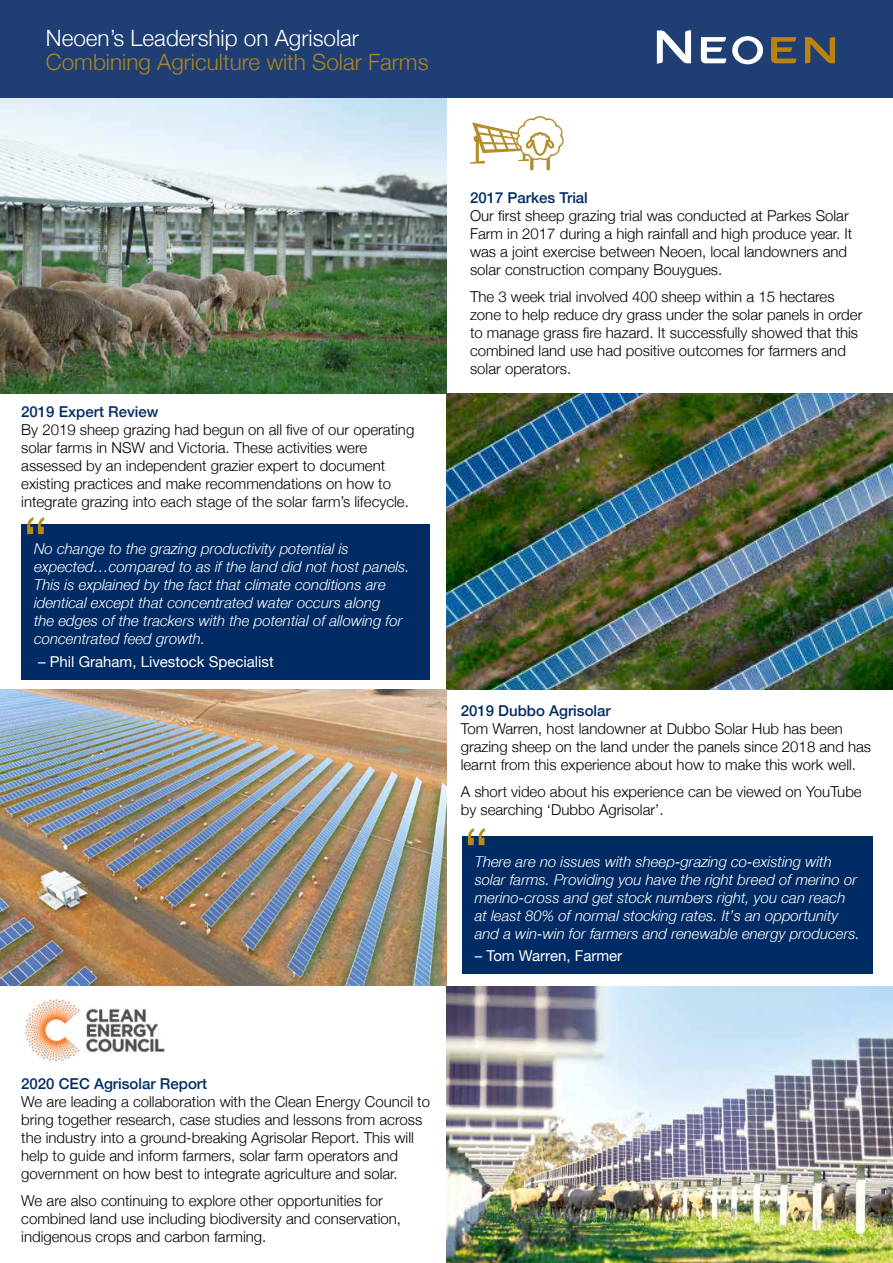
<style>
.page{position:relative;width:893px;height:1263px;background:#fff}
.page>*{position:absolute;margin:0;border:0;box-sizing:border-box;transform-origin:0 0}
.t1{font:300 22.5px "Helvetica Neue";color:#ad8421}
.t2{font:300 22.5px "Helvetica Neue";color:#fff}
.t3{font:300 15px/18px "Helvetica Neue";color:#000}
.t4{font:italic 15px/18px "Helvetica Neue";color:#fff}
.t5{font:500 15px "Helvetica Neue";color:#002b64}
.t6{font:15px "Helvetica Neue";color:#fff}
</style>
<div class="page">
<img style="left:446px;top:394px;width:447px;height:296px">
<img style="left:0;top:690px;width:446px;height:296px">
<img style="left:0;top:98px;width:446px;height:296px">
<img style="left:446px;top:986px;width:447px;height:277px">
<svg style="left:470px;top:116px;width:94px;height:54px"></svg>
<div style="left:21px;top:524px;width:408px;height:155px;background:#002b64"></div>
<div style="left:462px;top:837px;width:410px;height:137px;background:#002b64"></div>
<svg style="left:27px;top:517px;width:17px;height:17px"></svg>
<svg style="left:468px;top:828px;width:17px;height:17px"></svg>
<img style="left:25px;top:999px;width:140px;height:63px">
<div style="left:0;top:0;width:893px;height:98px;background:#1f3e74"></div>
<svg style="left:701px;top:37px;width:25px;height:26px"></svg>
<svg style="left:771px;top:37px;width:25px;height:26px"></svg>
<svg style="left:657px;top:30px;width:34px;height:34px"></svg>
<svg style="left:805px;top:37px;width:30px;height:27px"></svg>
<svg style="left:732px;top:36px;width:31px;height:28px"></svg>
<h1 class="t2" style="left:46px;top:20px;width:315px">Neoen’s Leadership on Agrisolar</h1>
<h1 class="t1" style="left:46px;top:44px;width:384px">Combining Agriculture with Solar Farms</h1>
<p class="t5" style="left:21px;top:400px;width:139px">2019 Expert Review</p>
<p class="t3" style="left:21px;top:420px;width:395px">By 2019 sheep grazing had begun on all five of our operating solar farms in NSW and Victoria. These activities were assessed by an independent grazier expert to document existing practices and make recommendations on how to integrate grazing into each stage of the solar farm’s lifecycle.</p>
<p class="t4" style="left:34px;top:540px;width:377px">No change to the grazing productivity potential is expected…compared to as if the land did not host panels.<br>This is explained by the fact that climate conditions are identical except that concentrated water occurs along<br>the edges of the trackers with the potential of allowing for concentrated feed growth.</p>
<p class="t6" style="left:38px;top:650px;width:237px">– Phil Graham, Livestock Specialist</p>
<p class="t5" style="left:470px;top:186px;width:119px">2017 Parkes Trial</p>
<p class="t3" style="left:470px;top:206px;width:384px">Our first sheep grazing trial was conducted at Parkes Solar Farm in 2017 during a high rainfall and high produce year. It was a joint exercise between Neoen, local landowners and solar construction company Bouygues.</p>
<p class="t3" style="left:470px;top:286px;width:394px">The 3 week trial involved 400 sheep within a 15 hectares zone to help reduce dry grass under the solar panels in order to manage grass fire hazard. It successfully showed that this combined land use had positive outcomes for farmers and solar operators.</p>
<p class="t5" style="left:461px;top:699px;width:152px">2019 Dubbo Agrisolar</p>
<p class="t3" style="left:461px;top:718px;width:412px">Tom Warren, host landowner at Dubbo Solar Hub has been grazing sheep on the land under the panels since 2018 and has learnt from this experience about how to make this work well.</p>
<p class="t3" style="left:461px;top:781px;width:402px">A short video about his experience can be viewed on YouTube by searching ‘Dubbo Agrisolar’.</p>
<p class="t4" style="left:475px;top:852px;width:387px">There are no issues with sheep-grazing co-existing with solar farms. Providing you have the right breed of merino or merino-cross and get stock numbers right, you can reach at least 80% of normal stocking rates. It’s an opportunity and a win-win for farmers and renewable energy producers.</p>
<p class="t6" style="left:475px;top:945px;width:149px">– Tom Warren, Farmer</p>
<p class="t5" style="left:21px;top:1072px;width:187px">2020 CEC Agrisolar Report</p>
<p class="t3" style="left:21px;top:1092px;width:410px">We are leading a collaboration with the Clean Energy Council to bring together research, case studies and lessons from across the industry into a ground-breaking Agrisolar Report. This will help to guide and inform farmers, solar farm operators and government on how best to integrate agriculture and solar.</p>
<p class="t3" style="left:21px;top:1190px;width:381px">We are also continuing to explore other opportunities for combined land use including biodiversity and conservation, indigenous crops and carbon farming.</p>
</div>
